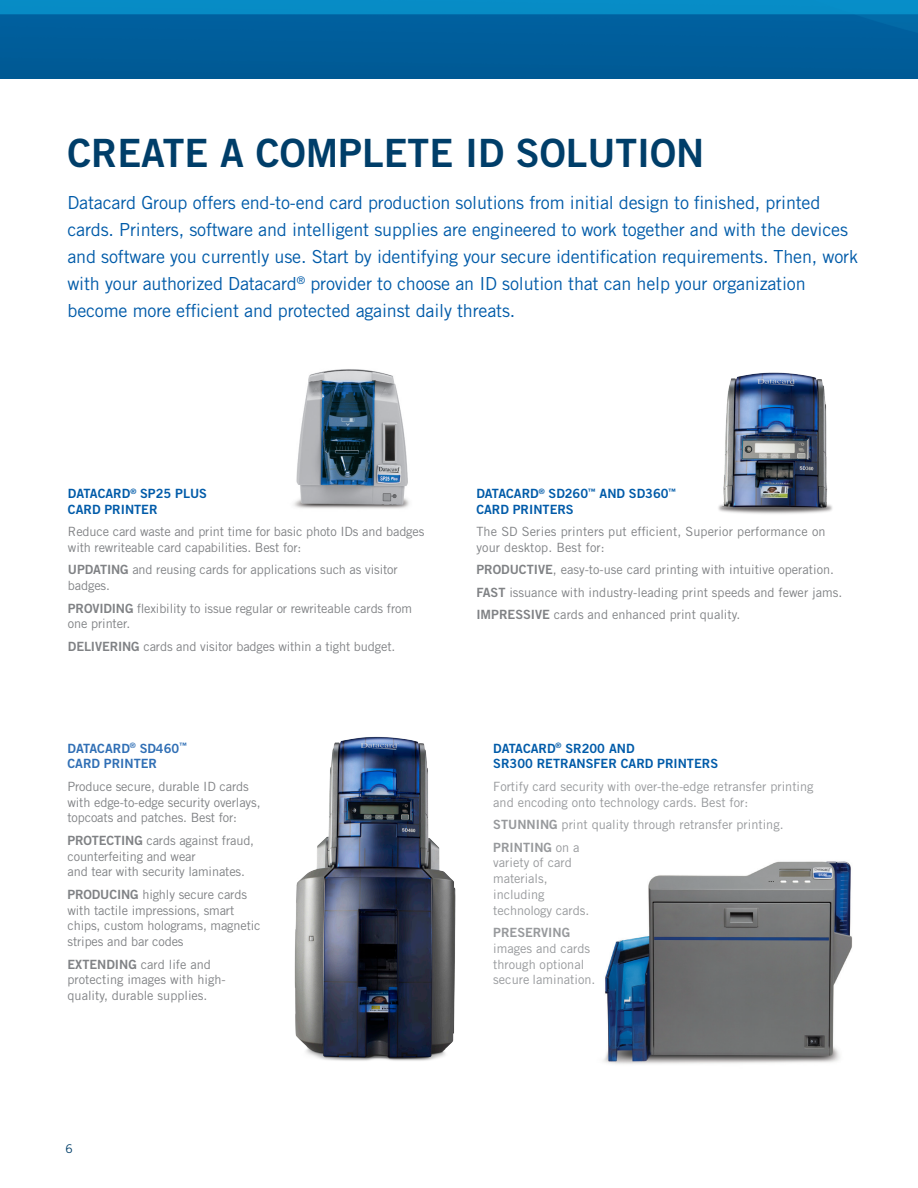
<style>
.page{position:relative;width:918px;height:1188px;background:#fff}
.page>*{position:absolute;margin:0;border:0;box-sizing:border-box;transform-origin:0 0}
.t1{font:39px "Trade Gothic Bold Two";color:#003e69}
.t2{font:18px/27px "Trade Gothic";letter-spacing:-.01em;color:#015ba9}
.t3{font:12.75px/15.8px "Trade Gothic";letter-spacing:-.01em;color:#808285}
.t4{font:12.75px/15.8px "Trade Gothic";color:#97999c}
.t5{font:12.75px/15.8px "Trade Gothic Bold Two";color:#015ba9}
.t6{font:12.75px/15.8px "Trade Gothic";letter-spacing:.01em;color:#808285}
.t7{font:12.75px/15.8px "Trade Gothic Bold Two";color:#306fb5}
.t8{font:12.75px "Trade Gothic Bold Two";color:#97999c}
.t9{font:12.75px "Trade Gothic Bold Two";color:#808285}
.t10{font:12px "Trade Gothic";color:#003e69}
.s1{font-family:"Trade Gothic Bold Two"}
.s2{font-family:"Trade Gothic"}
</style>
<div class="page">
<img style="left:0;top:0;width:918px;height:79px">
<img style="left:603px;top:861px;width:249px;height:203px">
<img style="left:293px;top:369px;width:116px;height:140px">
<img style="left:294px;top:736px;width:162px;height:325px">
<img style="left:718px;top:372px;width:114px;height:142px">
<h1 class="t1" style="left:68px;top:128px;width:638px">CREATE A COMPLETE I D SOLUTION</h1>
<p class="t2" style="left:68px;top:189px;width:792px">Datacard Group offers end-to-end card production solutions from initial design to finished, printed cards. Printers, software and intelligent supplies are engineered to work together and with the devices and software you currently use. Start by identifying your secure identification requirements. Then, work with your authorized Datacard<sup>®</sup> provider to choose an ID solution that can help your organization become more efficient and protected against daily threats.</p>
<p class="t5" style="left:68px;top:485px;width:141px">DATACARD<sup>®</sup> SP25 PLUS<br>CARD PRI NTER</p>
<p class="t3" style="left:68px;top:524px;width:358px">Reduce card waste and print time for basic photo IDs and badges with rewriteable card capabilities. Best for:</p>
<p class="t3" style="left:68px;top:562px;width:331px"><span class="s1">U PDATI NG</span> and reusing cards for applications such as visitor badges.</p>
<p class="t3" style="left:68px;top:600px;width:346px"><span class="s1">PROVIDING</span> flexibility to issue regular or rewriteable cards from one printer.</p>
<p class="t3" style="left:68px;top:638px;width:329px"><span class="s1">DELIVERI NG</span> cards and visitor badges within a tight budget.</p>
<p class="t7" style="left:68px;top:740px;width:121px">DATACARD<sup>®</sup> SD460<sup>™<br></sup>CARD PRI NTER</p>
<p class="t3" style="left:68px;top:778px;width:195px">Produce secure, durable ID cards with edge-to-edge security overlays, topcoats and patches. Best for:</p>
<p class="t3" style="left:68px;top:832px;width:188px"><span class="s1">PROTECTI NG</span> cards against fraud, counterfeiting and wear<br>and tear with security laminates.</p>
<p class="t9" style="left:68px;top:887px;width:33px">PRODUCI</p>
<p class="t3" style="left:68px;top:886px;width:195px;text-indent:54px"><span class="s1">NG</span> highly secure cards with tactile impressions, smart chips, custom holograms, magnetic stripes and bar codes</p>
<p class="t3" style="left:68px;top:956px;width:160px"><span class="s1">EXTENDI NG</span> card life and protecting images with high&shy;quality, durable supplies.</p>
<p class="t5" style="left:476px;top:485px;width:201px">DATACARD<sup>®</sup> SD260<sup>™</sup> AND SD360<sup>™<br></sup>CARD PRI NTERS</p>
<p class="t6" style="left:476px;top:524px;width:351px">The SD Series printers put efficient, Superior performance on your desktop. Best for:</p>
<p class="t3" style="left:476px;top:558px;width:367px;line-height:22.5px"><span class="s1">PRODUCTIVE</span>, easy-to-use card printing with intuitive operation.<br><span class="s1">FAST</span> issuance with industry-leading print speeds and fewer jams.<br><span class="s1">IMPRESSIVE</span> cards and enhanced print quality.</p>
<p class="t5" style="left:493px;top:740px;width:226px">DATACARD<sup>®</sup> SR200 AND<br>SR300 RETRANSFER CARD PRI NTERS</p>
<p class="t4" style="left:493px;top:778px;width:322px">Fortify card security with over-the-edge retransfer printing and encoding onto technology cards. Best for:</p>
<p class="t4" style="left:493px;top:817px;width:292px"><span class="s1">STUNNI NG</span> print quality through retransfer printing.</p>
<p class="t8" style="left:493px;top:839px;width:88px">PRI NTI NG <span class="s2">on a</span></p>
<p class="t4" style="left:493px;top:855px;width:98px">variety of card materials, including technology cards.</p>
<p class="t8" style="left:493px;top:925px;width:76px">PRESERVI NG</p>
<p class="t4" style="left:493px;top:940px;width:104px">images and cards through optional secure lamination.</p>
<p class="t10" style="left:66px;top:1142px;width:9px">6</p>
</div>
